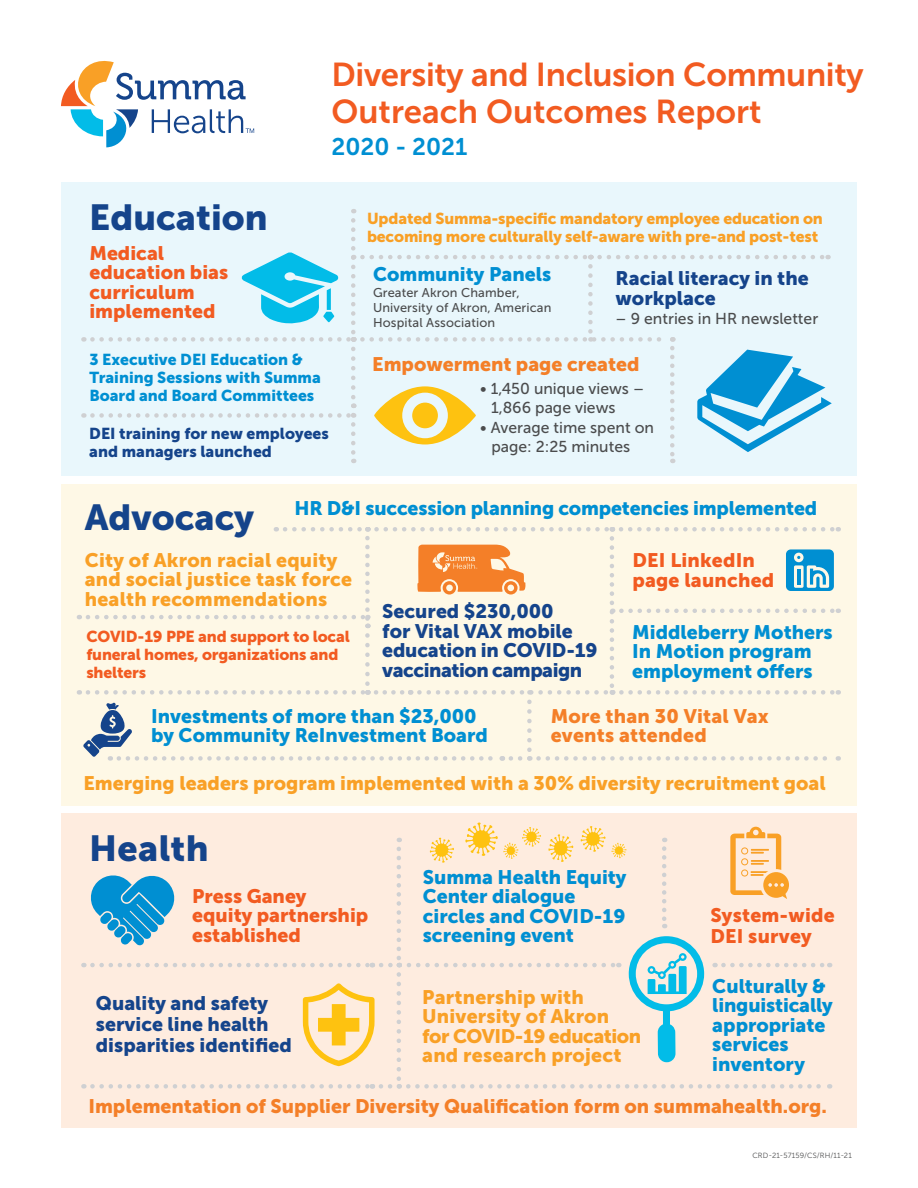
<style>
.page{position:relative;width:918px;height:1188px;background:#fff}
.page>*{position:absolute;margin:0;border:0;box-sizing:border-box;transform-origin:0 0}
.t1{font:36px "Museo Sans 900";color:#15448b}
.t2{font:33px/37.5px "Museo Sans 700";letter-spacing:-.01em;color:#f25b21}
.t3{font:24px "Museo Sans 700";color:#008fd2}
.t4{font:19.5px/19.5px "Museo Sans 900";color:#008fd2}
.t5{font:19.5px/19.5px "Museo Sans 900";letter-spacing:.01em;color:#f9a026}
.t6{font:19.5px/19.5px "Museo Sans 900";color:#15448b}
.t7{font:19.5px/19.5px "Museo Sans 900";color:#f47f28}
.t8{font:19.5px/19.5px "Museo Sans 900";color:#f25b21}
.t9{font:15.75px/18px "Museo Sans 900";letter-spacing:-.01em;color:#f9a026}
.t10{font:15.75px/19.5px "Museo Sans 500";color:#4b4c4d}
.t11{font:15.75px/18px "Museo Sans 900";color:#008fd2}
.t12{font:15.75px/18px "Museo Sans 900";letter-spacing:-.01em;color:#f25b21}
.t13{font:15.75px/18px "Museo Sans 900";color:#15448b}
.t14{font:12.75px/15px "Museo Sans 500";letter-spacing:.01em;color:#4b4c4d}
.t15{font:7.5px "Museo Sans 300";letter-spacing:.02em;color:#4b4c4d}
</style>
<div class="page">
<div style="left:61px;top:183px;width:796px;height:293px;background:#e9f7fc"></div>
<div style="left:61px;top:484px;width:796px;height:322px;background:#fef8e6"></div>
<div style="left:61px;top:813px;width:796px;height:314px;background:#feecdf"></div>
<svg style="left:61px;top:60px;width:193px;height:87px"></svg>
<svg style="left:374px;top:386px;width:102px;height:59px"></svg>
<div style="left:412px;top:403px;width:26px;height:25px;background:#fec210;border-radius:50%"></div>
<svg style="left:697px;top:350px;width:135px;height:102px"></svg>
<svg style="left:92px;top:963px;width:281px;height:4px"></svg>
<svg style="left:92px;top:1084px;width:281px;height:5px"></svg>
<svg style="left:621px;top:690px;width:218px;height:5px"></svg>
<svg style="left:621px;top:609px;width:218px;height:4px"></svg>
<svg style="left:621px;top:527px;width:218px;height:5px"></svg>
<svg style="left:376px;top:690px;width:35px;height:5px"></svg>
<svg style="left:600px;top:255px;width:229px;height:4px"></svg>
<svg style="left:285px;top:527px;width:83px;height:5px"></svg>
<svg style="left:88px;top:538px;width:282px;height:90px"></svg>
<svg style="left:88px;top:635px;width:282px;height:60px"></svg>
<svg style="left:376px;top:527px;width:237px;height:5px"></svg>
<svg style="left:511px;top:702px;width:328px;height:59px"></svg>
<svg style="left:670px;top:348px;width:5px;height:115px"></svg>
<svg style="left:92px;top:220px;width:263px;height:122px"></svg>
<svg style="left:362px;top:255px;width:229px;height:4px"></svg>
<svg style="left:362px;top:266px;width:311px;height:76px"></svg>
<svg style="left:92px;top:349px;width:263px;height:114px"></svg>
<svg style="left:83px;top:703px;width:420px;height:58px"></svg>
<svg style="left:417px;top:538px;width:197px;height:157px"></svg>
<svg style="left:786px;top:549px;width:48px;height:42px"></svg>
<svg style="left:91px;top:875px;width:84px;height:71px"></svg>
<svg style="left:381px;top:822px;width:449px;height:267px"></svg>
<svg style="left:303px;top:983px;width:72px;height:83px"></svg>
<h1 class="t1" style="left:89px;top:197px;width:180px">Education</h1>
<p class="t8" style="left:89px;top:243px;width:140px">Medical education bias curriculum implemented</p>
<h2 class="t2" style="left:332px;top:56px;width:534px">Diversity and Inclusion Community<br>Outreach Outcomes Report</h2>
<p class="t3" style="left:332px;top:133px;width:137px">2020 - 2021</p>
<p class="t9" style="left:367px;top:209px;width:457px">Updated Summa-specific mandatory employee education on becoming more culturally self-aware with pre-and post-test</p>
<p class="t4" style="left:373px;top:264px;width:180px">Community Panels</p>
<p class="t14" style="left:373px;top:286px;width:180px">Greater Akron Chamber,<br>University of Akron, American<br>Hospital Association</p>
<p class="t6" style="left:616px;top:269px;width:195px">Racial literacy in the workplace</p>
<p class="t10" style="left:616px;top:309px;width:204px">– 9 entries in HR newsletter</p>
<p class="t11" style="left:89px;top:351px;width:233px">3 Executive DEI Education &amp;<br>Training Sessions with Summa<br>Board and Board Committees</p>
<p class="t13" style="left:89px;top:425px;width:241px">DEI training for new employees and managers launched</p>
<p class="t7" style="left:372px;top:354px;width:269px">Empowerment page created</p>
<p class="t10" style="left:491px;top:379px;width:154px;text-indent:-11px">• 1,450 unique views –<br>1,866 page views</p>
<p class="t10" style="left:491px;top:418px;width:164px;text-indent:-11px">• Average time spent on page: 2:25 minutes</p>
<h1 class="t1" style="left:85px;top:497px;width:171px">Advocacy</h1>
<p class="t4" style="left:294px;top:499px;width:524px">HR D&amp;I succession planning competencies implemented</p>
<p class="t5" style="left:85px;top:550px;width:269px">City of Akron racial equity and social justice task force health recommendations</p>
<p class="t12" style="left:86px;top:627px;width:265px">COVID-19 PPE and support to local funeral homes, organizations and shelters</p>
<p class="t6" style="left:382px;top:602px;width:217px">Secured $230,000<br>for Vital VAX mobile education in COVID-19 vaccination campaign</p>
<p class="t8" style="left:632px;top:551px;width:143px">DEI LinkedIn page launched</p>
<p class="t4" style="left:632px;top:622px;width:202px">Middleberry Mothers<br>In Motion program employment offers</p>
<p class="t4" style="left:151px;top:706px;width:338px">Investments of more than $23,000 by Community ReInvestment Board</p>
<p class="t7" style="left:551px;top:706px;width:219px">More than 30 Vital Vax events attended</p>
<p class="t5" style="left:83px;top:773px;width:744px">Emerging leaders program implemented with a 30% diversity recruitment goal</p>
<h1 class="t1" style="left:89px;top:828px;width:121px">Health</h1>
<p class="t8" style="left:192px;top:886px;width:178px">Press Ganey equity partnership established</p>
<p class="t6" style="left:96px;top:992px;width:198px;line-height:21px">Quality and safety service line health disparities identified</p>
<p class="t4" style="left:423px;top:867px;width:205px">Summa Health Equity<br>Center dialogue circles and COVID-19 screening event</p>
<p class="t5" style="left:422px;top:987px;width:220px">Partnership with<br>University of Akron for COVID-19 education and research project</p>
<p class="t8" style="left:710px;top:904px;width:126px;line-height:21px">System-wide<br>DEI survey</p>
<p class="t4" style="left:712px;top:976px;width:122px">Culturally &amp; linguistically appropriate services inventory</p>
<p class="t7" style="left:88px;top:1096px;width:740px">Implementation of Supplier Diversity Qualification form on summahealth.org.</p>
<p class="t15" style="left:752px;top:1151px;width:101px">CRD-21-57159/CS/RH/11-21</p>
</div>
